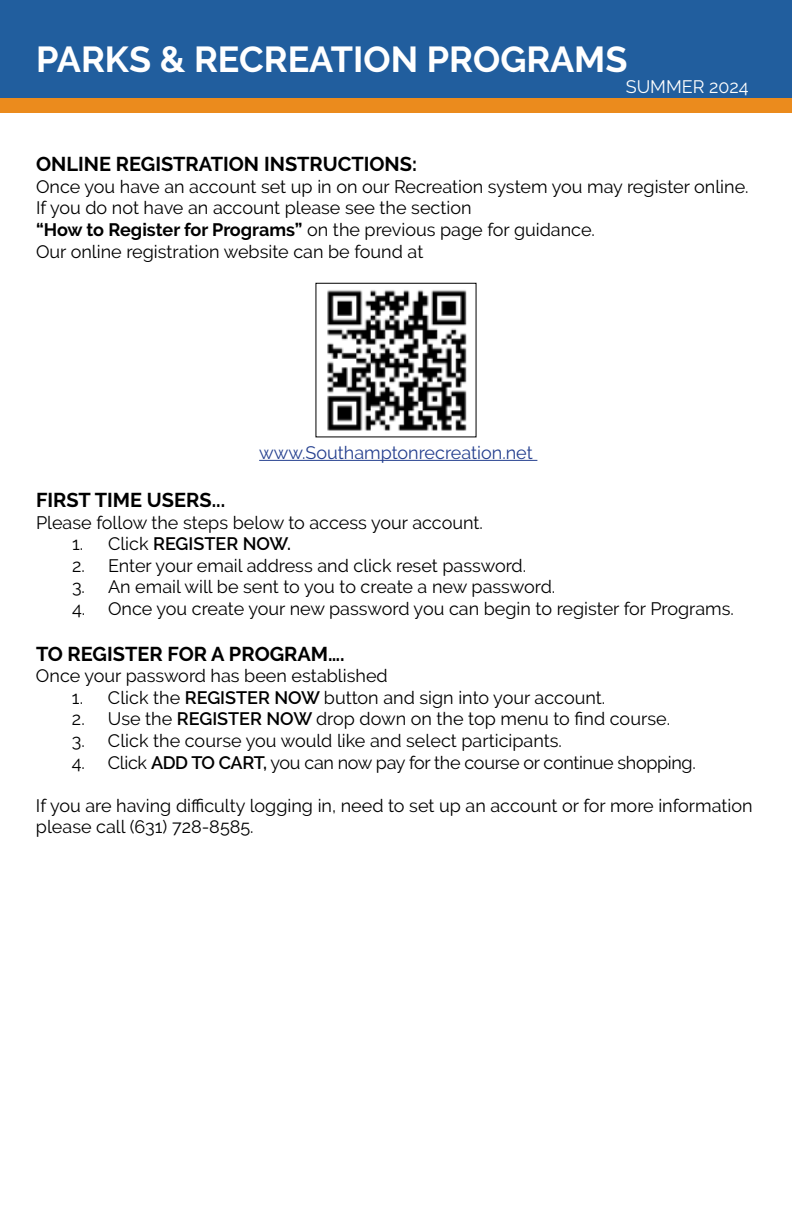
<style>
.page{position:relative;width:792px;height:1224px;background:#fff}
.page>*{position:absolute;margin:0;border:0;box-sizing:border-box;transform-origin:0 0}
.t1{font:700 36px "Raleway";color:#fff}
.t2{font:700 20px "Raleway";color:#000}
.t3{font:18px/21.6px "Raleway";color:#000}
.t4{font:18px "Raleway";letter-spacing:-.02em;color:#000}
.t5{font:18px "Raleway";color:#25408f}
.t6{font:600 18px "Raleway";color:#000}
.t7{font:18px "Raleway";color:#fff}
.s1{font-weight:700}
.s2{font-weight:400}
.s3{font-weight:600}
</style>
<div class="page">
<hr style="left:259px;top:460px;width:278px;height:1px;background:#25408f">
<img style="left:327px;top:290px;width:140px;height:141px">
<div style="left:0;top:0;width:792px;height:101px;background:#215e9e"></div>
<div style="left:0;top:99px;width:792px;height:14px;background:#eb8b1d"></div>
<h1 class="t1" style="left:36px;top:39px;width:593px">PARKS &amp; RECREATION PROGRAMS</h1>
<p class="t7" style="left:626px;top:76px;width:124px">SUMMER 2024</p>
<p class="t2" style="left:36px;top:153px;width:383px">ONLINE REGISTRATION INSTRUCTIONS:</p>
<p class="t3" style="left:36px;top:176px;width:714px">Once you have an account set up in on our Recreation system you may register online.<br>If you do not have an account please see the section<br><span class="s1">“How to Register for Programs”</span> on the previous page for guidance.<br>Our online registration website can be found at</p>
<p class="t5" style="left:259px;top:442px;width:275px">www.Southamptonrecreation.net</p>
<p class="t2" style="left:36px;top:489px;width:191px">FIRST TIME USERS...</p>
<p class="t3" style="left:36px;top:511px;width:449px">Please follow the steps below to access your account.</p>
<p class="t6" style="left:72px;top:534px;width:220px"><span class="s2">1. Click</span> REGISTER NOW.</p>
<p class="t3" style="left:72px;top:555px;width:456px">2. Enter your email address and click reset password.</p>
<p class="t3" style="left:72px;top:576px;width:485px">3. An email will be sent to you to create a new password.</p>
<p class="t3" style="left:72px;top:598px;width:664px">4. Once you create your new password you can begin to register for Programs.</p>
<p class="t2" style="left:36px;top:642px;width:310px">TO REGISTER FOR A PROGRAM….</p>
<p class="t3" style="left:36px;top:665px;width:353px">Once your password has been established</p>
<p class="t3" style="left:72px;top:687px;width:535px">1. Click the <span class="s3">REGISTER NOW</span> button and sign into your account.</p>
<p class="t3" style="left:72px;top:708px;width:600px">2. Use the <span class="s3">REGISTER NOW</span> drop down on the top menu to find course.</p>
<p class="t3" style="left:72px;top:730px;width:492px">3. Click the course you would like and select participants.</p>
<p class="t4" style="left:72px;top:752px;width:625px">4. Click <span class="s3">ADD TO CART,</span> you can now pay for the course or continue shopping.</p>
<p class="t3" style="left:36px;top:795px;width:718px">If you are having difficulty logging in, need to set up an account or for more information please call (631) 728-8585.</p>
</div>
